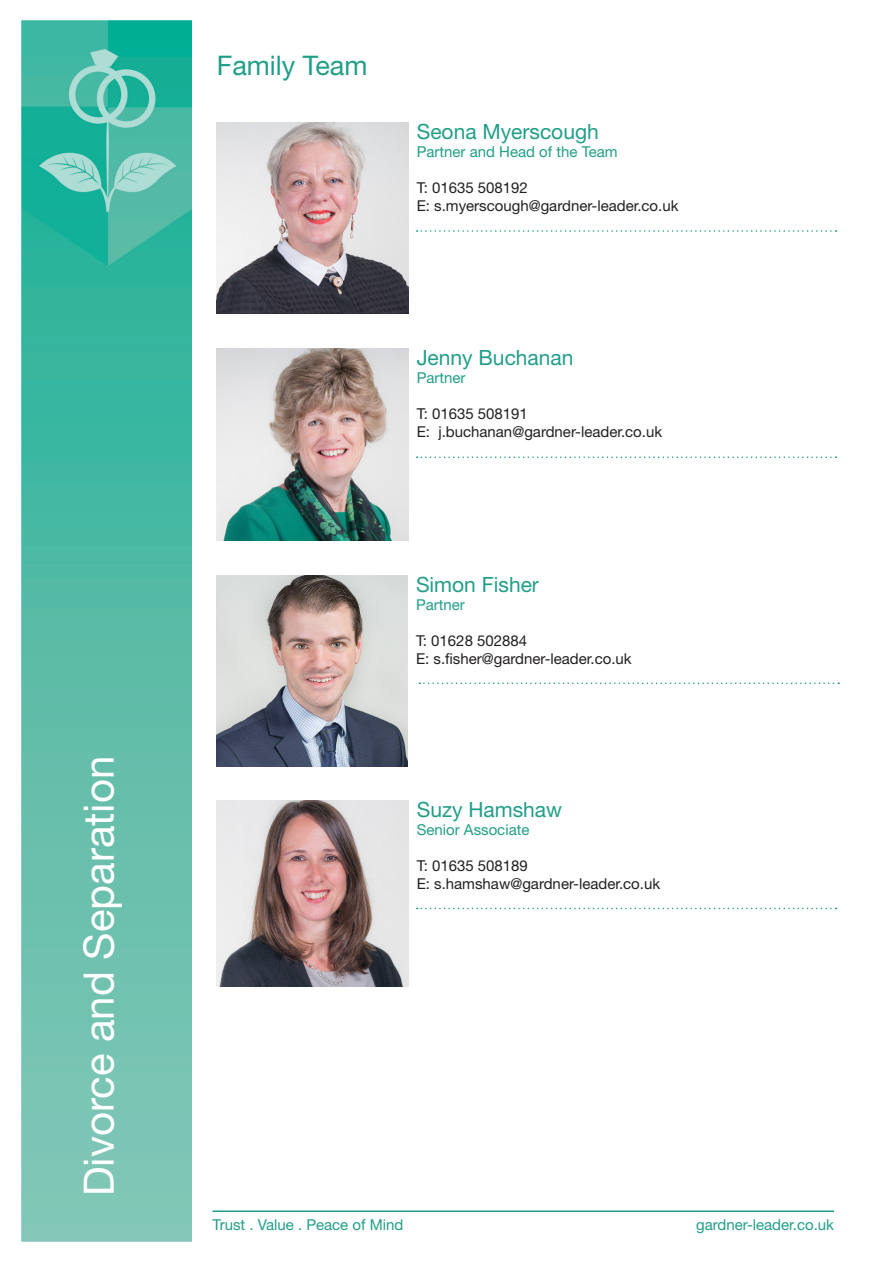
<style>
.page{position:relative;width:893px;height:1263px;background:#fff}
.page>*{position:absolute;margin:0;border:0;box-sizing:border-box;transform-origin:0 0}
.t1{font:42px "Helvetica Neue";color:#fff}
.t2{font:27px "Helvetica Neue";color:#219e88}
.t3{font:21px "Helvetica Neue";color:#219e88}
.t4{font:15px "Helvetica Neue";color:#231f20}
.t5{font:15px "Helvetica Neue";color:#219e88}
</style>
<div class="page">
<img style="left:21px;top:20px;width:170px;height:1222px">
<hr style="left:212px;top:1210px;width:622px;height:2px;background:#219e88">
<img style="left:217px;top:123px;width:191px;height:191px">
<svg style="left:417px;top:230px;width:420px;height:2px"></svg>
<img style="left:217px;top:349px;width:191px;height:191px">
<svg style="left:417px;top:456px;width:420px;height:2px"></svg>
<img style="left:217px;top:800px;width:191px;height:187px">
<svg style="left:417px;top:908px;width:420px;height:1px"></svg>
<img style="left:216px;top:575px;width:191px;height:191px">
<svg style="left:419px;top:682px;width:420px;height:2px"></svg>
<p class="t1" style="left:74px;top:1196px;width:442px;rotate:-90deg">Divorce and Separation</p>
<p class="t2" style="left:217px;top:50px;width:152px">Family Team</p>
<p class="t3" style="left:417px;top:119px;width:184px">Seona Myerscough</p>
<p class="t5" style="left:417px;top:143px;width:202px">Partner and Head of the Team</p>
<p class="t4" style="left:417px;top:179px;width:113px">T: 01635 508192</p>
<p class="t4" style="left:417px;top:197px;width:263px">E: s.myerscough@gardner-leader.co.uk</p>
<p class="t3" style="left:417px;top:345px;width:158px">Jenny Buchanan</p>
<p class="t5" style="left:417px;top:369px;width:50px">Partner</p>
<p class="t4" style="left:417px;top:405px;width:113px">T: 01635 508191</p>
<p class="t4" style="left:417px;top:423px;width:247px">E: j.buchanan@gardner-leader.co.uk</p>
<p class="t3" style="left:416px;top:571px;width:124px">Simon Fisher</p>
<p class="t5" style="left:416px;top:595px;width:50px">Partner</p>
<p class="t4" style="left:416px;top:631px;width:113px">T: 01628 502884</p>
<p class="t4" style="left:416px;top:649px;width:217px">E: s.fisher@gardner-leader.co.uk</p>
<p class="t3" style="left:417px;top:796px;width:147px">Suzy Hamshaw</p>
<p class="t5" style="left:417px;top:820px;width:114px">Senior Associate</p>
<p class="t4" style="left:417px;top:856px;width:113px">T: 01635 508189</p>
<p class="t4" style="left:417px;top:874px;width:245px">E: s.hamshaw@gardner-leader.co.uk</p>
<p class="t5" style="left:212px;top:1216px;width:192px">Trust . Value . Peace of Mind</p>
<p class="t5" style="left:696px;top:1216px;width:139px">gardner-leader.co.uk</p>
</div>
